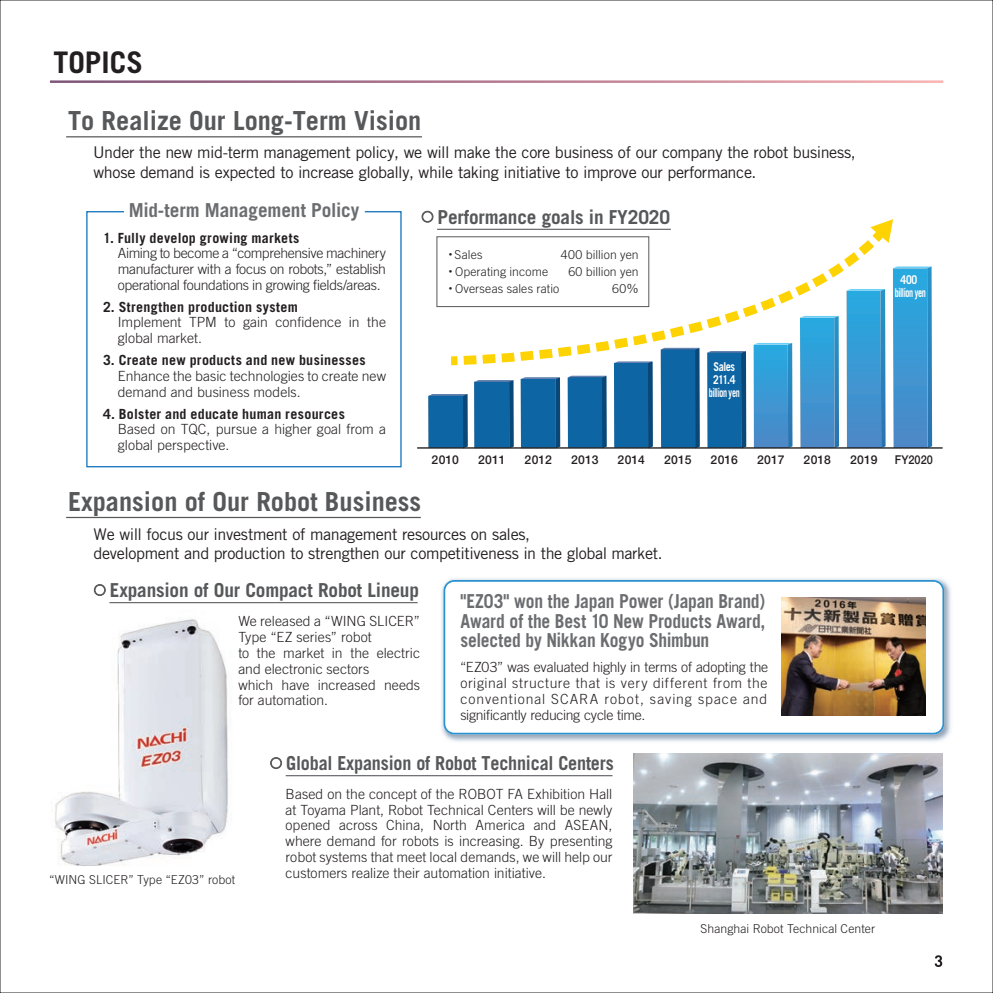
<style>
.page{position:relative;width:993px;height:993px;background:#fff}
.page>*{position:absolute;margin:0;border:0;box-sizing:border-box;transform-origin:0 0}
.t1{font:700 29.75px "Trade Gothic LT Std";color:#231f20}
.t2{font:700 26.25px "Trade Gothic LT Std";color:#57585a}
.t3{font:700 19.25px/19.2px "Trade Gothic LT Std";letter-spacing:-.01em;color:#6c6d70;text-align:justify;scale:.91 1}
.t4{font:700 19.25px "Trade Gothic LT Std";letter-spacing:-.01em;color:#57585a}
.t5{font:700 19.25px "Trade Gothic LT Std";letter-spacing:-.01em;color:#57585a;scale:.94 1}
.t6{font:700 19.25px "Trade Gothic LT Std";letter-spacing:-.01em;color:#6c6d70}
.t7{font:16.1px/19.2px "Trade Gothic LT Std";letter-spacing:-.025em;color:#231f20}
.t8{font:300 14px/15.8px "Trade Gothic LT Std";color:#231f20}
.t9{font:700 14px "Trade Gothic LT Std";letter-spacing:.02em;color:#231f20}
.t10{font:300 12.25px "Trade Gothic";letter-spacing:.01em;color:#231f20}
.t11{font:500 12.08px "Helvetica Neue LT Std";color:#231f20}
.t12{font:700 12.08px/13.1px "Trade Gothic LT Std";letter-spacing:-.05em;color:#fff;text-align:center;scale:.85 1}
.t13{font:500 12.08px "Helvetica Neue LT Std";color:#231f20;scale:.9 1}
.s1{font-family:"Koz Go Pr 6 N Regular 90 pv RKSJ H";font-weight:400}
</style>
<div class="page">
<img style="left:441px;top:578px;width:510px;height:164px">
<svg style="left:443px;top:580px;width:500px;height:154px"></svg>
<hr style="left:66px;top:136px;width:356px;height:1px;background:#57585a">
<hr style="left:66px;top:516px;width:354px;height:2px;background:#57585a">
<svg style="left:94px;top:584px;width:11px;height:11px"></svg>
<div style="left:95px;top:585px;width:10px;height:9px;border:1px solid #57585a;border-radius:50%"></div>
<div style="left:94px;top:584px;width:11px;height:11px;border:1px solid #57585a;border-radius:50%"></div>
<hr style="left:109px;top:601px;width:308px;height:2px;background:#6c6d70">
<svg style="left:270px;top:757px;width:11px;height:11px"></svg>
<div style="left:271px;top:758px;width:10px;height:9px;border:1px solid #57585a;border-radius:50%"></div>
<div style="left:270px;top:757px;width:11px;height:11px;border:1px solid #57585a;border-radius:50%"></div>
<hr style="left:285px;top:774px;width:327px;height:2px;background:#6c6d70">
<svg style="left:422px;top:211px;width:11px;height:11px"></svg>
<div style="left:422px;top:212px;width:10px;height:9px;border:1px solid #57585a;border-radius:50%"></div>
<div style="left:422px;top:211px;width:11px;height:11px;border:1px solid #57585a;border-radius:50%"></div>
<hr style="left:437px;top:229px;width:233px;height:1px;background:#6c6d70">
<svg style="left:934px;top:955px;width:7px;height:11px"></svg>
<svg style="left:893px;top:266px;width:38px;height:181px;background:#3c98d1"></svg>
<svg style="left:846px;top:369px;width:39px;height:78px;background:#4690cb"></svg>
<svg style="left:800px;top:369px;width:38px;height:78px;background:#4391cc"></svg>
<svg style="left:753px;top:369px;width:39px;height:78px;background:#4194ce"></svg>
<svg style="left:741px;top:369px;width:5px;height:78px"></svg>
<div style="left:707px;top:352px;width:34px;height:95px;background:#0e65a3"></div>
<svg style="left:695px;top:369px;width:4px;height:78px"></svg>
<div style="left:660px;top:349px;width:35px;height:98px;background:#0e65a3"></div>
<svg style="left:614px;top:369px;width:38px;height:78px;background:#0e629e"></svg>
<svg style="left:569px;top:375px;width:37px;height:72px"></svg>
<div style="left:567px;top:377px;width:35px;height:70px;background:#0e65a3"></div>
<svg style="left:521px;top:377px;width:39px;height:70px"></svg>
<div style="left:520px;top:379px;width:35px;height:68px;background:#0e65a3"></div>
<svg style="left:476px;top:380px;width:37px;height:67px"></svg>
<div style="left:474px;top:381px;width:35px;height:66px;background:#0e65a3"></div>
<svg style="left:430px;top:394px;width:37px;height:53px"></svg>
<div style="left:428px;top:395px;width:35px;height:52px;background:#0e65a3"></div>
<svg style="left:451px;top:356px;width:3px;height:10px"></svg>
<svg style="left:454px;top:228px;width:431px;height:141px"></svg>
<svg style="left:862px;top:219px;width:30px;height:32px"></svg>
<hr style="left:417px;top:447px;width:525px;height:1px;background:#231f20">
<img style="left:781px;top:597px;width:144px;height:118px">
<img style="left:55px;top:619px;width:173px;height:247px">
<img style="left:633px;top:753px;width:309px;height:160px">
<svg style="left:86px;top:211px;width:316px;height:257px"></svg>
<div style="left:436px;top:236px;width:213px;height:71px;border:1px solid #57585a"></div>
<img style="left:50px;top:80px;width:893px;height:3px">
<h1 class="t1" style="left:53px;top:52px;width:91px">TOPICS</h1>
<h2 class="t2" style="left:68px;top:111px;width:354px">To Realize Our Long-Term Vision</h2>
<p class="t7" style="left:93px;top:144px;width:763px">Under the new mid-term management policy, we will make the core business of our company the robot business, whose demand is expected to increase globally, while taking initiative to improve our performance.</p>
<h3 class="t6" style="left:129px;top:203px;width:232px">Mid-term Management Policy</h3>
<p class="t9" style="left:103px;top:232px;width:198px">1. Fully develop growing markets</p>
<p class="t8" style="left:118px;top:246px;width:269px;text-align:justify">Aiming to become a “comprehensive machinery manufacturer with a focus on robots,” establish operational foundations in growing fields/areas.</p>
<p class="t9" style="left:103px;top:301px;width:196px">2. Strengthen production system</p>
<p class="t8" style="left:118px;top:315px;width:269px">Implement TPM to gain confidence in the global market.</p>
<p class="t9" style="left:103px;top:355px;width:264px">3. Create new products and new businesses</p>
<p class="t8" style="left:118px;top:369px;width:269px">Enhance the basic technologies to create new demand and business models.</p>
<p class="t9" style="left:103px;top:408px;width:243px">4. Bolster and educate human resources</p>
<p class="t8" style="left:118px;top:422px;width:269px">Based on TQC, pursue a higher goal from a global perspective.</p>
<h2 class="t2" style="left:68px;top:492px;width:354px">Expansion of Our Robot Business</h2>
<h3 class="t4" style="left:437px;top:210px;width:234px">Performance goals in FY2020</h3>
<p class="t10" style="left:444px;top:250px;width:40px"><span class="s1">・</span>Sales</p>
<p class="t10" style="left:561px;top:250px;width:79px">400 billion yen</p>
<p class="t10" style="left:444px;top:267px;width:105px"><span class="s1">・</span>Operating income</p>
<p class="t10" style="left:568px;top:267px;width:72px">60 billion yen</p>
<p class="t10" style="left:444px;top:284px;width:116px"><span class="s1">・</span>Overseas sales ratio</p>
<p class="t10" style="left:612px;top:284px;width:28px">60<span class="s1">％</span></p>
<p class="t12" style="left:708px;top:361px;width:38px">Sales<br>211.4 billion yen</p>
<p class="t12" style="left:894px;top:274px;width:38px">400 billion yen</p>
<p class="t11" style="left:431px;top:452px;width:29px">2010</p>
<p class="t11" style="left:478px;top:452px;width:29px">2011</p>
<p class="t11" style="left:524px;top:452px;width:29px">2012</p>
<p class="t11" style="left:571px;top:452px;width:29px">2013</p>
<p class="t11" style="left:617px;top:452px;width:29px">2014</p>
<p class="t11" style="left:663px;top:452px;width:29px">2015</p>
<p class="t11" style="left:710px;top:452px;width:29px">2016</p>
<p class="t11" style="left:756px;top:452px;width:29px">2017</p>
<p class="t11" style="left:803px;top:452px;width:29px">2018</p>
<p class="t11" style="left:849px;top:452px;width:29px">2019</p>
<p class="t13" style="left:894px;top:452px;width:44px">FY2020</p>
<p class="t7" style="left:93px;top:525px;width:570px">We will focus our investment of management resources on sales,<br>development and production to strengthen our competitiveness in the global market.</p>
<h3 class="t4" style="left:110px;top:583px;width:310px">Expansion of Our Compact Robot Lineup</h3>
<h3 class="t3" style="left:460px;top:593px;width:336px">"EZ03" won the Japan Power (Japan Brand)<br>Award of the Best 10 New Products Award, selected by Nikkan Kogyo Shimbun</h3>
<p class="t8" style="left:238px;top:614px;width:183px">We released a “WING SLICER”<br>Type “EZ series” robot<br>to the market in the electric and electronic sectors<br>which have increased needs for automation.</p>
<p class="t8" style="left:460px;top:660px;width:309px;text-align:justify">“EZ03” was evaluated highly in terms of adopting the original structure that is very different from the conventional SCARA robot, saving space and significantly reducing cycle time.</p>
<p class="t10" style="left:49px;top:875px;width:187px">“WING SLICER” Type “EZ03” robot</p>
<h3 class="t5" style="left:286px;top:755px;width:350px">Global Expansion of Robot Technical Centers</h3>
<p class="t8" style="left:285px;top:786px;width:328px;text-align:justify">Based on the concept of the ROBOT FA Exhibition Hall at Toyama Plant, Robot Technical Centers will be newly opened across China, North America and ASEAN, where demand for robots is increasing. By presenting robot systems that meet local demands, we will help our customers realize their automation initiative.</p>
<p class="t10" style="left:700px;top:924px;width:176px">Shanghai Robot Technical Center</p>
</div>
